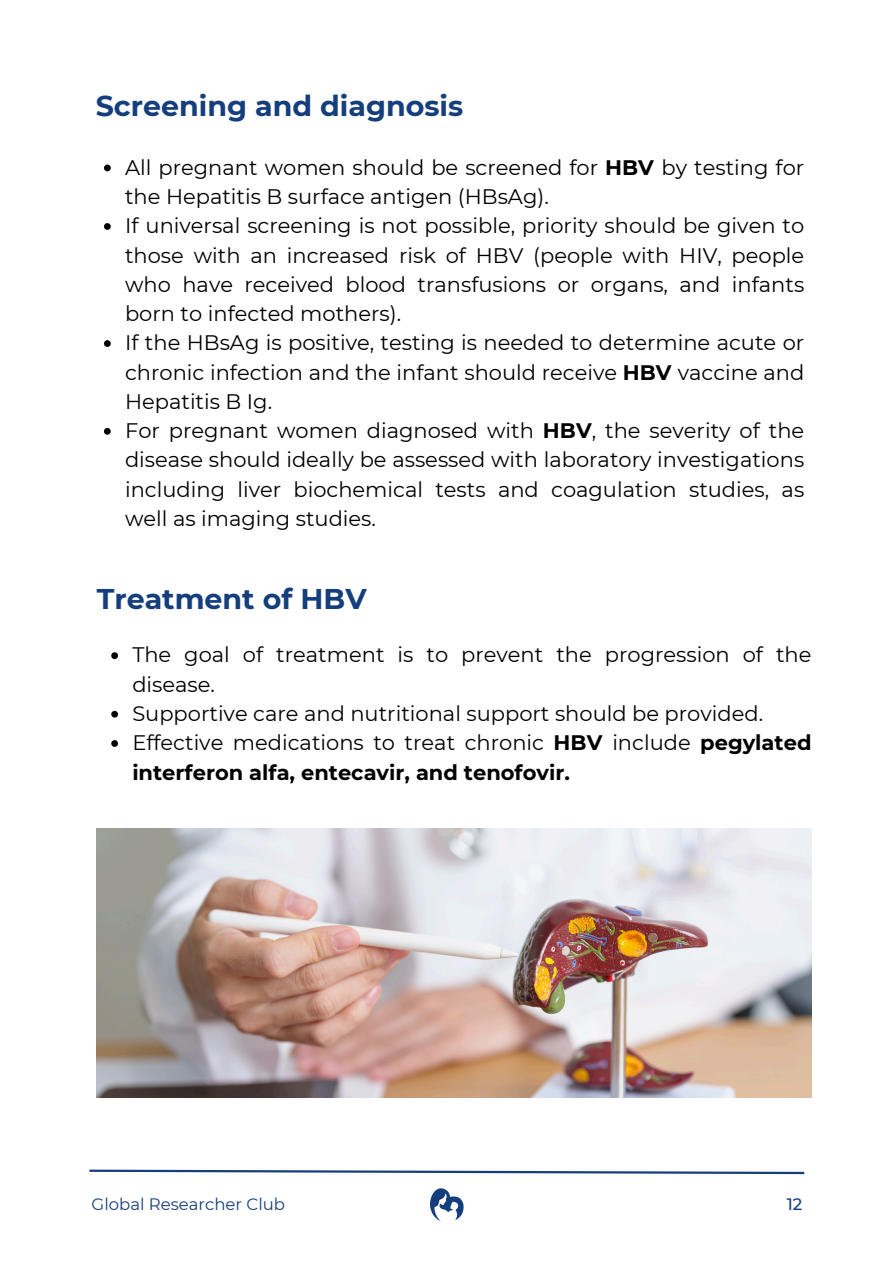
<style>
.page{position:relative;width:894px;height:1264px;background:#fff}
.page>*{position:absolute;margin:0;border:0;box-sizing:border-box;transform-origin:0 0}
.t1{font:700 28.5px "Montserrat";color:#153e7d}
.t2{font:21px/29.2px "Montserrat";color:#000;text-align:justify}
.t3{font:700 21px/29.2px "Montserrat";color:#000}
.t4{font:16.5px "Montserrat";color:#153e7d}
.t5{font:500 16.5px "Montserrat";color:#153e7d}
.s1{font-weight:700}
.s2{font-weight:400}
</style>
<div class="page">
<svg style="left:89px;top:1169px;width:716px;height:6px"></svg>
<svg style="left:430px;top:1188px;width:33px;height:33px"></svg>
<img style="left:97px;top:828px;width:714px;height:269px">
<svg style="left:104px;top:165px;width:7px;height:6px"></svg>
<svg style="left:104px;top:223px;width:7px;height:7px"></svg>
<svg style="left:104px;top:340px;width:7px;height:7px"></svg>
<svg style="left:104px;top:428px;width:7px;height:7px"></svg>
<svg style="left:111px;top:652px;width:7px;height:7px"></svg>
<svg style="left:111px;top:711px;width:7px;height:6px"></svg>
<svg style="left:111px;top:740px;width:7px;height:7px"></svg>
<p class="t1" style="left:96px;top:88px;width:369px">Screening and diagnosis</p>
<p class="t2" style="left:125px;top:152px;width:680px">All pregnant women should be screened for <span class="s1">HBV</span> by testing for the Hepatitis B surface antigen (HBsAg).</p>
<p class="t2" style="left:125px;top:211px;width:680px">If universal screening is not possible, priority should be given to those with an increased risk of HBV (people with HIV, people who have received blood transfusions or organs, and infants born to infected mothers).</p>
<h1 class="t2" style="left:125px;top:328px;width:680px">If the HBsAg is positive, testing is needed to determine acute or chronic infection and the infant should receive <span class="s1">HBV</span> vaccine and Hepatitis B Ig.</h1>
<p class="t2" style="left:125px;top:416px;width:680px">For pregnant women diagnosed with <span class="s1">HBV</span>, the severity of the disease should ideally be assessed with laboratory investigations including liver biochemical tests and coagulation studies, as well as imaging studies.</p>
<p class="t1" style="left:97px;top:581px;width:271px">Treatment of HBV</p>
<p class="t2" style="left:132px;top:640px;width:680px">The goal of treatment is to prevent the progression of the disease.</p>
<p class="t2" style="left:132px;top:698px;width:632px">Supportive care and nutritional support should be provided.</p>
<p class="t3" style="left:132px;top:728px;width:680px"><span class="s2">Effective medications to treat chronic</span> HBV <span class="s2">include</span> pegylated interferon alfa, entecavir, and tenofovir.</p>
<h1 class="t4" style="left:92px;top:1194px;width:195px">Global Researcher Club</h1>
<p class="t5" style="left:786px;top:1194px;width:17px">12</p>
</div>
